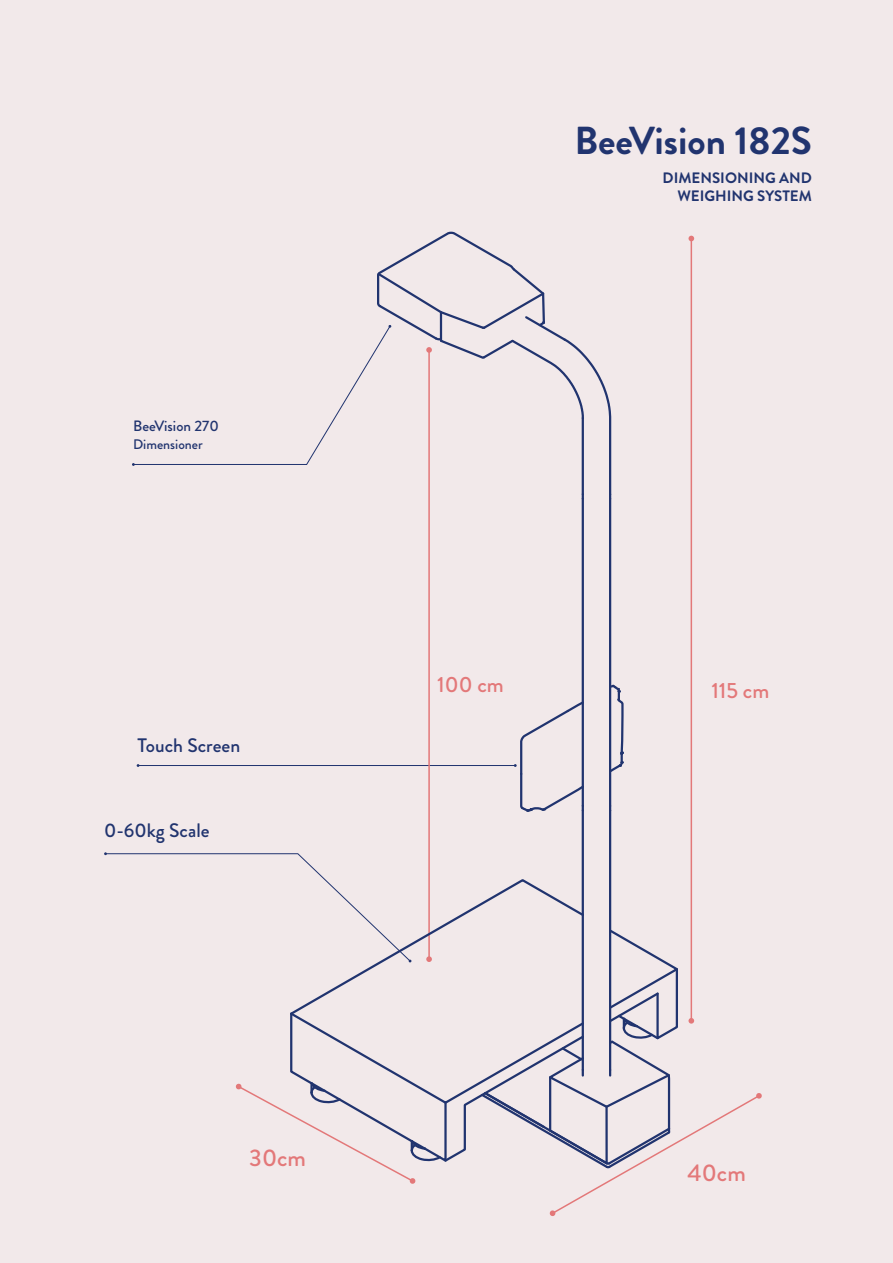
<style>
.page{position:relative;width:893px;height:1263px;background:#f2e9ea}
.page>*{position:absolute;margin:0;border:0;box-sizing:border-box;transform-origin:0 0}
.t1{font:700 39px "Brandon Grotesque";color:#21346f}
.t2{font:500 24px "Brandon Grotesque";color:#e37879}
.t3{font:500 22.05px "Brandon Grotesque";color:#e37879}
.t4{font:500 19.5px "Brandon Grotesque";color:#21346f}
.t5{font:700 15.15px/18.1px "Brandon Grotesque";color:#21346f;text-align:right}
.t6{font:500 15px "Brandon Grotesque";color:#21346f}
.t7{font:500 13.8px "Brandon Grotesque";color:#21346f}
</style>
<div class="page">
<hr style="left:138px;top:765px;width:377px;height:1px;background:#21346f">
<hr style="left:691px;top:238px;width:1px;height:783px;background:#e37879">
<svg style="left:688px;top:236px;width:6px;height:5px"></svg>
<hr style="left:428px;top:350px;width:2px;height:609px;background:#e37879">
<hr style="left:582px;top:810px;width:2px;height:260px;background:#21346f">
<hr style="left:582px;top:499px;width:2px;height:307px;background:#21346f">
<hr style="left:609px;top:499px;width:2px;height:307px;background:#21346f">
<hr style="left:609px;top:810px;width:2px;height:260px;background:#21346f">
<svg style="left:514px;top:699px;width:70px;height:114px"></svg>
<svg style="left:611px;top:682px;width:13px;height:92px"></svg>
<svg style="left:132px;top:231px;width:480px;height:268px"></svg>
<svg style="left:104px;top:852px;width:658px;height:364px"></svg>
<p class="t6" style="left:133px;top:416px;width:87px">BeeVision 270</p>
<p class="t7" style="left:133px;top:434px;width:71px">Dimensioner</p>
<p class="t4" style="left:138px;top:731px;width:104px">Touch Screen</p>
<p class="t4" style="left:104px;top:817px;width:107px">0-60kg Scale</p>
<h2 class="t2" style="left:249px;top:1141px;width:58px">30cm</h2>
<h1 class="t1" style="left:574px;top:114px;width:239px">BeeVision 182S</h1>
<p class="t5" style="left:663px;top:169px;width:151px">DIMENSIONING AND<br>WEIGHING SYSTEM</p>
<h3 class="t3" style="left:437px;top:669px;width:68px">100 cm</h3>
<h3 class="t3" style="left:711px;top:675px;width:60px">115 cm</h3>
<h2 class="t2" style="left:687px;top:1156px;width:60px">40cm</h2>
</div>
